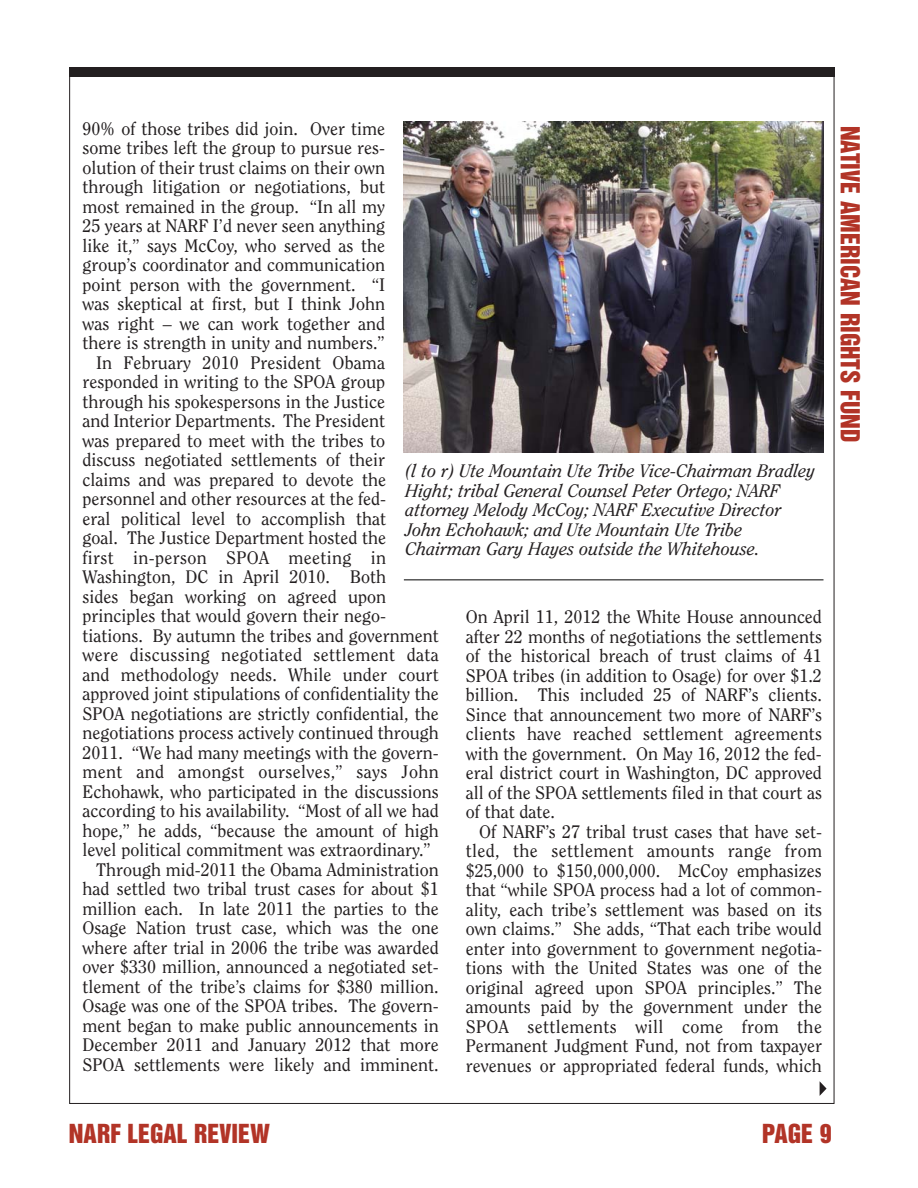
<style>
.page{position:relative;width:918px;height:1188px;background:#fff}
.page>*{position:absolute;margin:0;border:0;box-sizing:border-box;transform-origin:0 0}
.t1{font:24px "Helvetica Inserat";color:#b23427}
.t2{font:18px/19.5px "Clearface";color:#231f20;text-align:justify}
.t3{font:italic 18px/19.5px "Clearface";color:#231f20}
.t4{font:18px "Clearface";letter-spacing:.02em;color:#231f20}
</style>
<div class="page">
<div style="left:69px;top:68px;width:765px;height:9px;background:#231f20"></div>
<svg style="left:820px;top:1081px;width:7px;height:15px"></svg>
<img style="left:403px;top:122px;width:421px;height:330px">
<hr style="left:404px;top:579px;width:420px;height:1px;background:#000">
<p class="t2" style="left:82px;top:120px;width:304px">90% of those tribes did join. Over time</p>
<p class="t2" style="left:82px;top:140px;width:304px">some tribes left the group to pursue res-</p>
<p class="t2" style="left:82px;top:159px;width:304px">olution of their trust claims on their own</p>
<p class="t2" style="left:82px;top:179px;width:304px">through litigation or negotiations, but</p>
<p class="t2" style="left:82px;top:198px;width:304px">most remained in the group. “In all my</p>
<p class="t2" style="left:82px;top:218px;width:304px">25 years at NARF I’d never seen anything</p>
<p class="t2" style="left:82px;top:237px;width:304px">like it,” says McCoy, who served as the</p>
<p class="t2" style="left:82px;top:257px;width:304px">group’s coordinator and communication</p>
<p class="t2" style="left:82px;top:276px;width:304px">point person with the government. “I</p>
<p class="t2" style="left:82px;top:296px;width:304px">was skeptical at first, but I think John</p>
<p class="t2" style="left:82px;top:315px;width:304px">was right – we can work together and</p>
<p class="t2" style="left:82px;top:335px;width:304px">there is strength in unity and numbers.”</p>
<p class="t2" style="left:96px;top:354px;width:291px">In February 2010 President Obama</p>
<p class="t2" style="left:82px;top:374px;width:304px">responded in writing to the SPOA group</p>
<p class="t2" style="left:82px;top:393px;width:304px">through his spokespersons in the Justice</p>
<p class="t2" style="left:82px;top:413px;width:304px">and Interior Departments. The President</p>
<p class="t2" style="left:82px;top:432px;width:304px">was prepared to meet with the tribes to</p>
<p class="t2" style="left:82px;top:452px;width:304px">discuss negotiated settlements of their</p>
<p class="t2" style="left:82px;top:471px;width:305px">claims and was prepared to devote the</p>
<p class="t2" style="left:82px;top:491px;width:305px">personnel and other resources at the fed-</p>
<p class="t2" style="left:82px;top:510px;width:305px">eral political level to accomplish that</p>
<p class="t2" style="left:82px;top:530px;width:305px">goal. The Justice Department hosted the</p>
<p class="t4" style="left:82px;top:550px;width:305px">first in-person SPOA meeting in</p>
<p class="t2" style="left:82px;top:569px;width:305px">Washington, DC in April 2010. Both</p>
<p class="t2" style="left:82px;top:588px;width:305px">sides began working on agreed upon</p>
<p class="t2" style="left:82px;top:608px;width:305px">principles that would govern their nego-</p>
<p class="t2" style="left:82px;top:627px;width:358px">tiations. By autumn the tribes and government</p>
<p class="t2" style="left:82px;top:647px;width:358px">were discussing negotiated settlement data</p>
<p class="t2" style="left:82px;top:666px;width:358px">and methodology needs. While under court</p>
<p class="t2" style="left:82px;top:686px;width:358px">approved joint stipulations of confidentiality the</p>
<p class="t2" style="left:82px;top:705px;width:358px">SPOA negotiations are strictly confidential, the</p>
<p class="t2" style="left:82px;top:725px;width:358px">negotiations process actively continued through</p>
<p class="t2" style="left:82px;top:744px;width:358px">2011. “We had many meetings with the govern-</p>
<p class="t4" style="left:82px;top:765px;width:358px">ment and amongst ourselves,” says John</p>
<p class="t2" style="left:82px;top:783px;width:358px">Echohawk, who participated in the discussions</p>
<p class="t2" style="left:82px;top:803px;width:358px">according to his availability. “Most of all we had</p>
<p class="t2" style="left:82px;top:822px;width:358px">hope,” he adds, “because the amount of high</p>
<p class="t2" style="left:82px;top:842px;width:350px">level political commitment was extraordinary.”</p>
<p class="t2" style="left:96px;top:861px;width:344px">Through mid-2011 the Obama Administration</p>
<p class="t2" style="left:82px;top:881px;width:358px">had settled two tribal trust cases for about $1</p>
<p class="t2" style="left:82px;top:900px;width:358px">million each. In late 2011 the parties to the</p>
<p class="t2" style="left:82px;top:920px;width:358px">Osage Nation trust case, which was the one</p>
<p class="t2" style="left:82px;top:939px;width:358px">where after trial in 2006 the tribe was awarded</p>
<p class="t2" style="left:82px;top:959px;width:358px">over $330 million, announced a negotiated set-</p>
<p class="t2" style="left:82px;top:978px;width:358px">tlement of the tribe’s claims for $380 million.</p>
<p class="t2" style="left:82px;top:998px;width:358px">Osage was one of the SPOA tribes. The govern-</p>
<p class="t2" style="left:82px;top:1017px;width:358px">ment began to make public announcements in</p>
<p class="t2" style="left:82px;top:1037px;width:358px">December 2011 and January 2012 that more</p>
<p class="t2" style="left:82px;top:1056px;width:358px">SPOA settlements were likely and imminent.</p>
<p class="t3" style="left:406px;top:462px;width:411px">(l to r) Ute Mountain Ute Tribe Vice-Chairman Bradley Hight; tribal General Counsel Peter Ortego; NARF attorney Melody McCoy; NARF Executive Director John Echohawk; and Ute Mountain Ute Tribe Chairman Gary Hayes outside the Whitehouse.</p>
<p class="t2" style="left:466px;top:609px;width:358px">On April 11, 2012 the White House announced after 22 months of negotiations the settlements of the historical breach of trust claims of 41<br>SPOA tribes (in addition to Osage) for over $1.2 billion. This included 25 of NARF’s clients.<br>Since that announcement two more of NARF’s clients have reached settlement agreements with the government. On May 16, 2012 the fed&shy;eral district court in Washington, DC approved all of the SPOA settlements filed in that court as of that date.</p>
<p class="t2" style="left:466px;top:823px;width:358px;text-indent:14px">Of NARF’s 27 tribal trust cases that have set&shy;tled, the settlement amounts range from $25,000 to $150,000,000. McCoy emphasizes that “while SPOA process had a lot of common&shy;ality, each tribe’s settlement was based on its own claims.” She adds, “That each tribe would enter into government to government negotia&shy;tions with the United States was one of the original agreed upon SPOA principles.” The amounts paid by the government under the SPOA settlements will come from the Permanent Judgment Fund, not from taxpayer revenues or appropriated federal funds, which</p>
<h1 class="t1" style="left:860px;top:126px;width:318px;rotate:90deg">NATIVE AMERICAN RIGHTS FUND</h1>
<h1 class="t1" style="left:69px;top:1124px;width:203px">NARF LEGAL REVIEW</h1>
<h1 class="t1" style="left:762px;top:1124px;width:71px">PAGE 9</h1>
</div>
